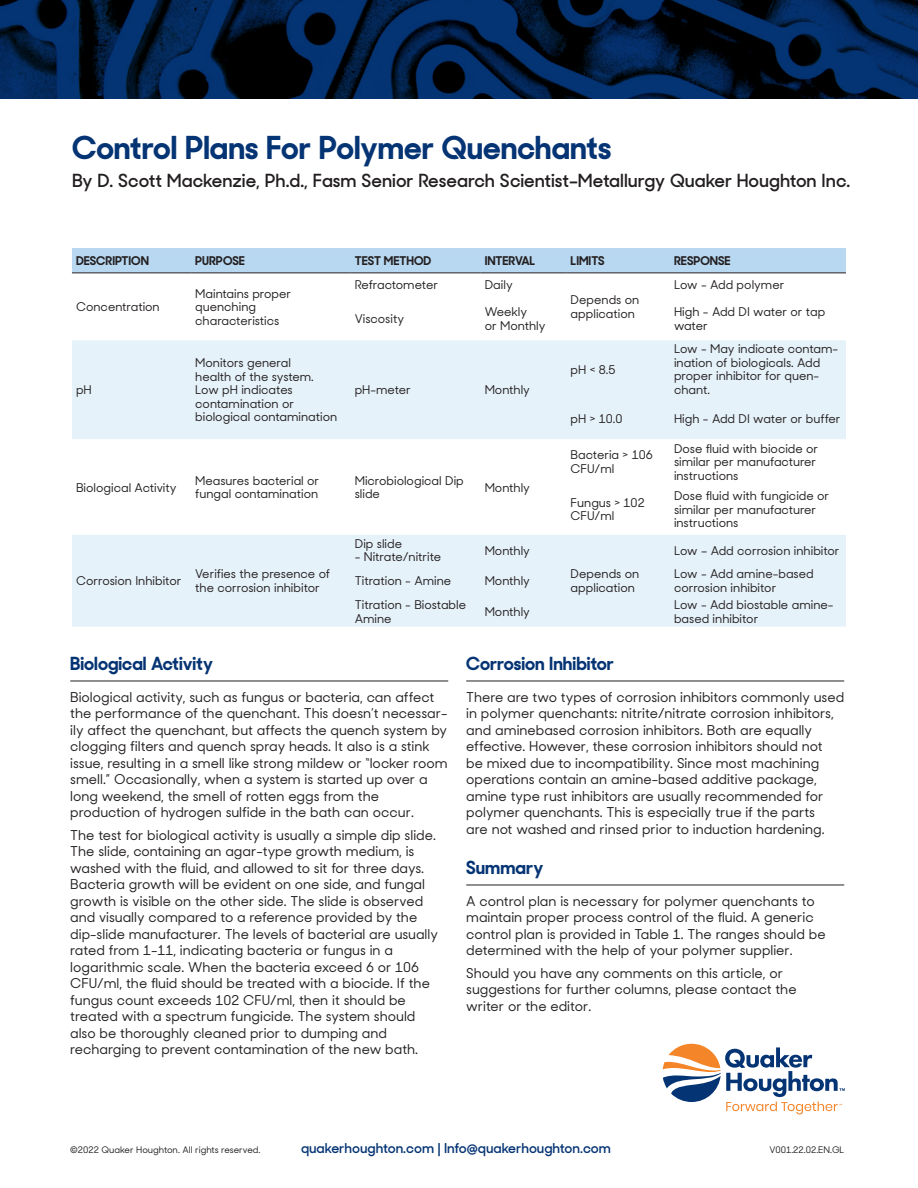
<style>
.page{position:relative;width:918px;height:1188px;background:#fff}
.page>*{position:absolute;margin:0;border:0;box-sizing:border-box;transform-origin:0 0}
.t1{font:700 31.5px "Sharp Sans Display No 2";color:#053474}
.t2{font:600 18px "Sharp Sans Display No 2";color:#231f20}
.t3{font:700 18px "Sharp Sans Display No 2";color:#053474}
.t4{font:500 13.5px/16.5px "Sharp Sans Display No 2";color:#231f20}
.t5{font:600 13.5px "Sharp Sans Display No 2";color:#053474}
.t6{font:500 12px/13.5px "Sharp Sans Display No 2";color:#231f20}
.t7{font:700 12px "Sharp Sans Display No 2";color:#231f20}
.t8{font:500 9px "Sharp Sans Display No 2";color:#231f20}
</style>
<div class="page">
<svg style="left:0;top:0;width:918px;height:99px;background:#021e42"></svg>
<svg style="left:663px;top:1044px;width:182px;height:71px"></svg>
<div style="left:72px;top:248px;width:774px;height:25px;background:#b8d8f1"></div>
<div style="left:72px;top:340px;width:774px;height:287px;background:#e6f2fa"></div>
<svg style="left:72px;top:439px;width:774px;height:96px"></svg>
<hr style="left:72px;top:273px;width:119px;height:1px;background:#231f20">
<hr style="left:191px;top:273px;width:160px;height:1px;background:#231f20">
<hr style="left:351px;top:273px;width:130px;height:1px;background:#231f20">
<hr style="left:481px;top:273px;width:86px;height:1px;background:#231f20">
<hr style="left:567px;top:273px;width:103px;height:1px;background:#231f20">
<hr style="left:670px;top:273px;width:176px;height:1px;background:#231f20">
<hr style="left:70px;top:681px;width:378px;height:1px;background:#231f20">
<hr style="left:466px;top:681px;width:378px;height:1px;background:#231f20">
<hr style="left:466px;top:885px;width:378px;height:1px;background:#231f20">
<h2 class="t1" style="left:72px;top:120px;width:541px">Control Plans For Polymer Quenchants</h2>
<h2 class="t2" style="left:72px;top:165px;width:780px">By D. Scott Mackenzie, Ph.d., Fasm Senior Research Scientist–Metallurgy Quaker Houghton Inc.</h2>
<p class="t7" style="left:76px;top:250px;width:74px">DESCRIPTION</p>
<p class="t7" style="left:195px;top:250px;width:51px">PURPOSE</p>
<p class="t7" style="left:355px;top:250px;width:78px">TEST METHOD</p>
<p class="t7" style="left:485px;top:250px;width:52px">INTERVAL</p>
<p class="t7" style="left:571px;top:250px;width:35px">LIMITS</p>
<p class="t7" style="left:674px;top:250px;width:58px">RESPONSE</p>
<p class="t6" style="left:76px;top:299px;width:85px">Concentration</p>
<p class="t6" style="left:355px;top:277px;width:85px">Refractometer</p>
<p class="t6" style="left:485px;top:277px;width:30px">Daily</p>
<p class="t6" style="left:674px;top:277px;width:112px">Low - Add polymer</p>
<p class="t6" style="left:195px;top:285px;width:97px">Maintains proper quenching characteristics</p>
<p class="t6" style="left:571px;top:292px;width:70px">Depends on application</p>
<p class="t6" style="left:355px;top:311px;width:51px">Viscosity</p>
<p class="t6" style="left:485px;top:304px;width:62px">Weekly<br>or Monthly</p>
<p class="t6" style="left:674px;top:304px;width:153px">High - Add DI water or tap water</p>
<p class="t6" style="left:76px;top:382px;width:17px">pH</p>
<p class="t6" style="left:195px;top:355px;width:144px">Monitors general<br>health of the system.<br>Low pH indicates contamination or biological contamination</p>
<p class="t6" style="left:355px;top:382px;width:58px">pH-meter</p>
<p class="t6" style="left:485px;top:382px;width:47px">Monthly</p>
<p class="t6" style="left:76px;top:479px;width:102px">Biological Activity</p>
<p class="t6" style="left:195px;top:473px;width:126px">Measures bacterial or fungal contamination</p>
<p class="t6" style="left:355px;top:473px;width:111px">Microbiological Dip slide</p>
<p class="t6" style="left:485px;top:479px;width:47px">Monthly</p>
<p class="t6" style="left:355px;top:536px;width:49px">Dip slide</p>
<p class="t6" style="left:355px;top:549px;width:88px">- Nitrate/nitrite</p>
<p class="t6" style="left:485px;top:542px;width:47px">Monthly</p>
<p class="t6" style="left:571px;top:361px;width:46px">pH &lt; 8.5</p>
<p class="t6" style="left:674px;top:341px;width:166px">Low - May indicate contam&shy;ination of biologicals. Add proper inhibitor for quen&shy;chant.</p>
<p class="t6" style="left:571px;top:411px;width:53px">pH &gt; 10.0</p>
<p class="t6" style="left:674px;top:411px;width:168px">High - Add DI water or buffer</p>
<p class="t6" style="left:571px;top:447px;width:84px">Bacteria &gt; 106<br>CFU/ml</p>
<p class="t6" style="left:674px;top:440px;width:146px">Dose fluid with biocide or similar per manufacturer instructions</p>
<p class="t6" style="left:571px;top:495px;width:76px">Fungus &gt; 102<br>CFU/ml</p>
<p class="t6" style="left:674px;top:488px;width:157px">Dose fluid with fungicide or similar per manufacturer instructions</p>
<p class="t6" style="left:674px;top:542px;width:167px">Low – Add corrosion inhibitor</p>
<p class="t6" style="left:76px;top:573px;width:107px">Corrosion Inhibitor</p>
<p class="t6" style="left:195px;top:566px;width:136px">Verifies the presence of the corrosion inhibitor</p>
<p class="t6" style="left:355px;top:573px;width:98px">Titration - Amine</p>
<p class="t6" style="left:485px;top:573px;width:47px">Monthly</p>
<p class="t6" style="left:674px;top:566px;width:141px">Low - Add amine-based corrosion inhibitor</p>
<p class="t6" style="left:355px;top:597px;width:113px">Titration - Biostable<br>Amine</p>
<p class="t6" style="left:485px;top:604px;width:47px">Monthly</p>
<p class="t6" style="left:674px;top:597px;width:161px">Low - Add biostable amine&shy;based inhibitor</p>
<p class="t6" style="left:571px;top:566px;width:70px">Depends on application</p>
<h4 class="t3" style="left:70px;top:648px;width:144px">Biological Activity</h4>
<p class="t4" style="left:70px;top:687px;width:379px">Biological activity, such as fungus or bacteria, can affect the performance of the quenchant. This doesn’t necessar&shy;ily affect the quenchant, but affects the quench system by clogging filters and quench spray heads. It also is a stink issue, resulting in a smell like strong mildew or “locker room smell.” Occasionally, when a system is started up over a long weekend, the smell of rotten eggs from the production of hydrogen sulfide in the bath can occur.</p>
<p class="t4" style="left:70px;top:825px;width:369px">The test for biological activity is usually a simple dip slide.<br>The slide, containing an agar-type growth medium, is washed with the fluid, and allowed to sit for three days.<br>Bacteria growth will be evident on one side, and fungal growth is visible on the other side. The slide is observed and visually compared to a reference provided by the dip-slide manufacturer. The levels of bacterial are usually rated from 1-11, indicating bacteria or fungus in a logarithmic scale. When the bacteria exceed 6 or 106<br>CFU/ml, the fluid should be treated with a biocide. If the fungus count exceeds 102 CFU/ml, then it should be treated with a spectrum fungicide. The system should also be thoroughly cleaned prior to dumping and recharging to prevent contamination of the new bath.</p>
<h4 class="t3" style="left:466px;top:648px;width:149px">Corrosion Inhibitor</h4>
<p class="t4" style="left:466px;top:687px;width:379px">There are two types of corrosion inhibitors commonly used in polymer quenchants: nitrite/nitrate corrosion inhibitors, and aminebased corrosion inhibitors. Both are equally effective. However, these corrosion inhibitors should not<br>be mixed due to incompatibility. Since most machining operations contain an amine-based additive package, amine type rust inhibitors are usually recommended for polymer quenchants. This is especially true if the parts<br>are not washed and rinsed prior to induction hardening.</p>
<h4 class="t3" style="left:466px;top:852px;width:79px">Summary</h4>
<p class="t4" style="left:466px;top:891px;width:361px">A control plan is necessary for polymer quenchants to maintain proper process control of the fluid. A generic control plan is provided in Table 1. The ranges should be determined with the help of your polymer supplier.</p>
<p class="t4" style="left:466px;top:963px;width:332px">Should you have any comments on this article, or suggestions for further columns, please contact the writer or the editor.</p>
<p class="t8" style="left:70px;top:1143px;width:192px">©2022 Quaker Houghton. All rights reserved.</p>
<p class="t5" style="left:301px;top:1137px;width:311px">quakerhoughton.com | Info@quakerhoughton.com</p>
<p class="t8" style="left:769px;top:1143px;width:77px">V001.22.02.EN.GL</p>
</div>
